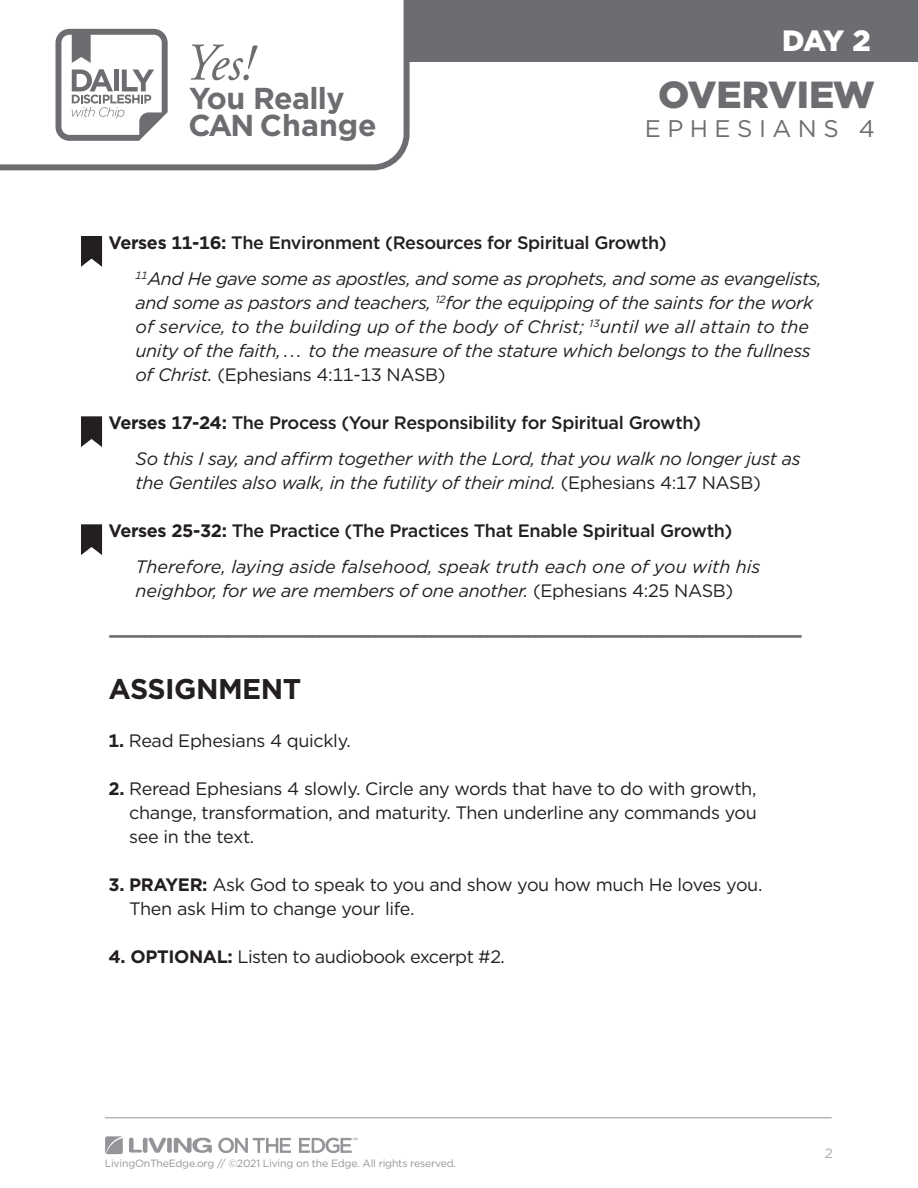
<style>
.page{position:relative;width:918px;height:1188px;background:#fff}
.page>*{position:absolute;margin:0;border:0;box-sizing:border-box;transform-origin:0 0}
.t1{font:italic 52.95px "Adobe Garamond Pro";color:#6c6d70}
.t2{font:900 37.8px "Gotham";color:#6c6d70}
.t3{font:700 30.3px/27.5px "Gotham";letter-spacing:-.02em;color:#6c6d70}
.t4{font:900 29.4px "Gotham";color:#fff}
.t5{font:700 28.5px "Gotham";letter-spacing:-.02em;color:#231f20}
.t6{font:24px "Gotham";letter-spacing:.27em;color:#6c6d70}
.t7{font:italic 18px/24px "Gotham";letter-spacing:-.02em;color:#231f20}
.t8{font:18px/24px "Gotham";letter-spacing:-.02em;color:#231f20;text-align:justify}
.t9{font:italic 18px/36px "Gotham";color:#231f20}
.t10{font:700 18px "Gotham";color:#6c6d70}
.t11{font:13.5px "Gotham";color:#a8a9ad}
.t12{font:10.5px "Gotham";letter-spacing:-.02em;color:#939598}
.s1{font-weight:700;font-style:normal}
.s2{font-weight:500;font-style:normal}
.s3{font-style:normal}
.s4{font-weight:700}
</style>
<div class="page">
<svg style="left:0;top:0;width:410px;height:170px"></svg>
<svg style="left:55px;top:29px;width:113px;height:112px"></svg>
<div style="left:407px;top:0;width:511px;height:62px;background:#6c6d70"></div>
<svg style="left:129px;top:1138px;width:83px;height:15px"></svg>
<svg style="left:218px;top:1138px;width:73px;height:15px"></svg>
<svg style="left:299px;top:1138px;width:58px;height:15px"></svg>
<svg style="left:105px;top:1136px;width:18px;height:18px"></svg>
<hr style="left:105px;top:1117px;width:727px;height:1px;background:#939598">
<svg style="left:81px;top:236px;width:21px;height:31px"></svg>
<svg style="left:81px;top:416px;width:21px;height:31px"></svg>
<svg style="left:81px;top:524px;width:21px;height:31px"></svg>
<h1 class="t1" style="left:184px;top:31px;width:70px">Yes!</h1>
<h3 class="t3" style="left:189px;top:84px;width:190px">You Really<br>CAN Change</h3>
<h3 class="t4" style="left:782px;top:20px;width:90px">DAY 2</h3>
<h2 class="t2" style="left:658px;top:68px;width:218px">OVERVIEW</h2>
<h3 class="t6" style="left:645px;top:113px;width:232px">EPHESIANS 4</h3>
<p class="t7" style="left:136px;top:224px;width:688px;line-height:36px;text-indent:-27px"><span class="s1">Verses 11-16:</span> <span class="s2">The Environment (Resources for Spiritual Growth)<br></span><sup>11</sup>And He gave some as apostles, and some as prophets, and some as evangelists,</p>
<p class="t7" style="left:136px;top:290px;width:679px">and some as pastors and teachers, <sup>12</sup>for the equipping of the saints for the work of service, to the building up of the body of Christ; <sup>13</sup>until we all attain to the unity of the faith, ... to the measure of the stature which belongs to the fullness of Christ. <span class="s3">(Ephesians 4:11-13 NASB)</span></p>
<p class="t7" style="left:136px;top:404px;width:667px;line-height:36px;text-indent:-27px"><span class="s1">Verses 17-24:</span> <span class="s2">The Process (Your Responsibility for Spiritual Growth)<br></span>So this I say, and affirm together with the Lord, that you walk no longer just as</p>
<p class="t7" style="left:136px;top:470px;width:627px">the Gentiles also walk, in the futility of their mind. <span class="s3">(Ephesians 4:17 NASB)</span></p>
<p class="t9" style="left:136px;top:512px;width:626px;text-indent:-27px"><span class="s1">Verses 25-32:</span> <span class="s2">The Practice (The Practices That Enable Spiritual Growth)<br></span>Therefore, laying aside falsehood, speak truth each one of you with his</p>
<p class="t7" style="left:136px;top:578px;width:599px">neighbor, for we are members of one another. <span class="s3">(Ephesians 4:25 NASB)</span></p>
<p class="t10" style="left:109px;top:623px;width:695px">–––––––––––––––––––––––––––––––––––––––––––––––––––––––––––––––––––––––––––––––––––––––––––––––––––</p>
<h3 class="t5" style="left:109px;top:670px;width:194px">ASSIGNMENT</h3>
<p class="t8" style="left:109px;top:728px;width:244px"><span class="s4">1.</span> Read Ephesians 4 quickly.</p>
<p class="t8" style="left:129px;top:776px;width:629px;text-indent:-21px"><span class="s4">2.</span> Reread Ephesians 4 slowly. Circle any words that have to do with growth, change, transformation, and maturity. Then underline any commands you see in the text.</p>
<p class="t8" style="left:129px;top:872px;width:635px;text-indent:-21px"><span class="s4">3. PRAYER:</span> Ask God to speak to you and show you how much He loves you.<br>Then ask Him to change your life.</p>
<p class="t8" style="left:109px;top:944px;width:398px"><span class="s4">4. OPTIONAL:</span> Listen to audiobook excerpt #2.</p>
<p class="t12" style="left:105px;top:1157px;width:353px">LivingOnTheEdge.org // ©2021 Living on the Edge. All rights reserved.</p>
<p class="t11" style="left:825px;top:1145px;width:10px">2</p>
</div>
